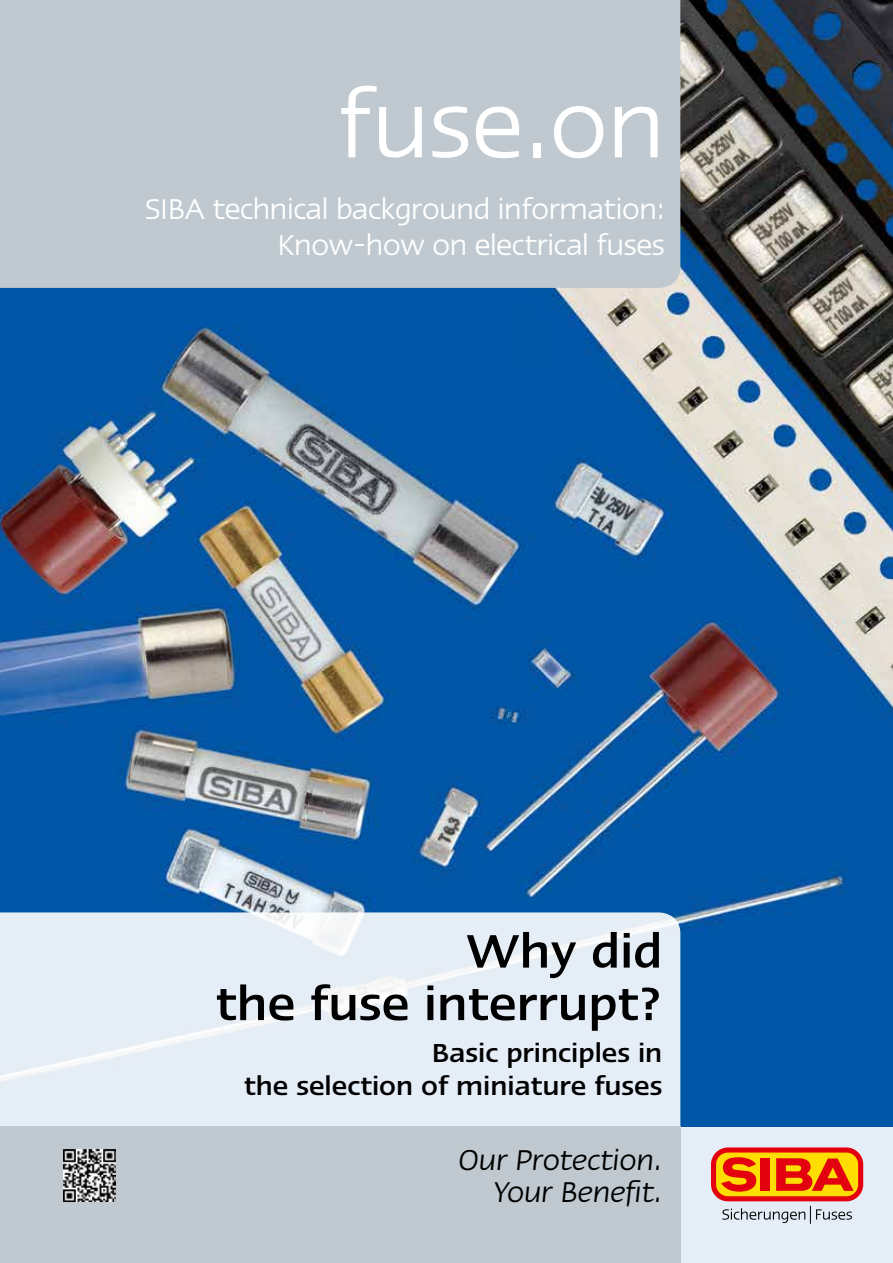
<style>
.page{position:relative;width:893px;height:1263px;background:#fff}
.page>*{position:absolute;margin:0;border:0;box-sizing:border-box;transform-origin:0 0}
.t1{font:108px "Linotype Ergo";color:#fff}
.t2{font:500 54px/52.5px "Linotype Ergo";color:#000;text-align:right}
.t3{font:33px/36px "Linotype Ergo";letter-spacing:-.01em;color:#fff;text-align:right}
.t4{font:italic 33px/31.5px "Linotype Ergo";color:#000;text-align:right}
.t5{font:500 30px/33px "Linotype Ergo";color:#000;text-align:right}
</style>
<div class="page">
<img style="left:0;top:0;width:893px;height:1127px">
<div style="left:680px;top:1127px;width:213px;height:136px;background:#e5edf6"></div>
<svg style="left:0;top:912px;width:680px;height:215px;background:#e5edf5"></svg>
<div style="left:0;top:0;width:680px;height:288px;background:#bfc9cf"></div>
<div style="left:0;top:1127px;width:680px;height:136px;background:#bfc9cf"></div>
<svg style="left:711px;top:1147px;width:152px;height:77px"></svg>
<img style="left:64px;top:1149px;width:52px;height:52px">
<h1 class="t1" style="left:337px;top:66px;width:329px">fuse.on</h1>
<p class="t3" style="left:145px;top:190px;width:521px">SIBA technical background information:<br>Know-how on electrical fuses</p>
<h2 class="t2" style="left:216px;top:924px;width:448px">Why did<br>the fuse interrupt?</h2>
<p class="t5" style="left:244px;top:1036px;width:420px">Basic principles in<br>the selection of miniature fuses</p>
<p class="t4" style="left:459px;top:1144px;width:205px">Our Protection.<br>Your Benefit.</p>
</div>
